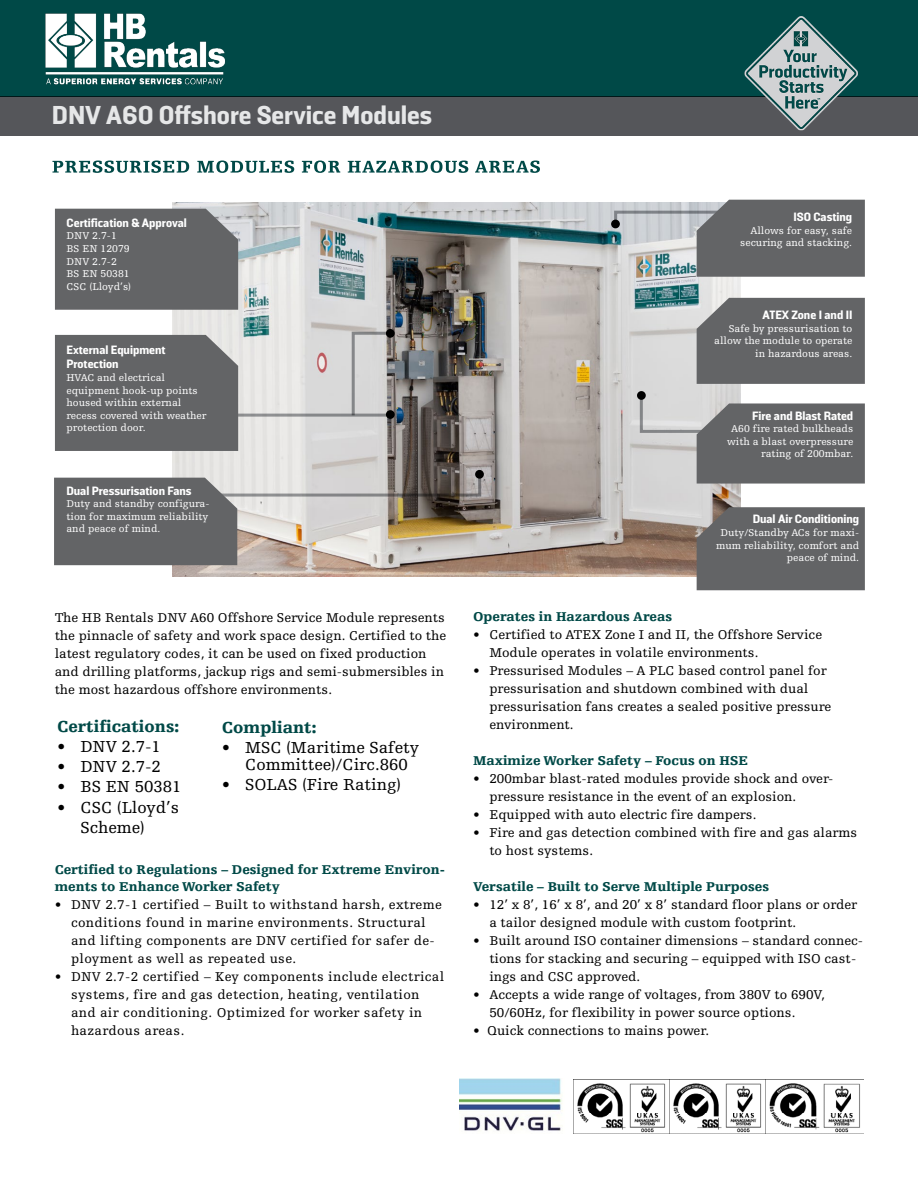
<style>
.page{position:relative;width:918px;height:1188px;background:#fff}
.page>*{position:absolute;margin:0;border:0;box-sizing:border-box;transform-origin:0 0}
.t1{font:900 25.8px "Solido";color:#e6e7e8}
.t2{font:16.8px/16.8px "Egyptienne F";color:#000}
.t3{font:900 16.8px "Egyptienne F";color:#004947}
.t4{font:13.5px/18px "Egyptienne F";color:#000}
.t5{font:13.5px/18px "Egyptienne F";letter-spacing:.025em;color:#000}
.t6{font:900 13.5px/18px "Egyptienne F";color:#004947}
.t7{font:900 12px/14.4px "Solido";color:#fff}
.t8{font:10.5px/12.6px "Egyptienne F";color:#fff;text-align:right}
</style>
<div class="page">
<div style="left:0;top:0;width:918px;height:97px;background:#004947"></div>
<div style="left:0;top:97px;width:918px;height:39px;background:#55565a"></div>
<img style="left:45px;top:13px;width:181px;height:72px">
<img style="left:738px;top:16px;width:132px;height:115px">
<img style="left:172px;top:203px;width:568px;height:373px">
<svg style="left:52px;top:161px;width:488px;height:12px"></svg>
<svg style="left:350px;top:330px;width:43px;height:84px;background:#c4c3c3"></svg>
<hr style="left:181px;top:414px;width:211px;height:3px;background:#9d9fa2">
<svg style="left:613px;top:200px;width:252px;height:77px;background:#85888a"></svg>
<div style="left:697px;top:298px;width:168px;height:86px;background:#636466"></div>
<svg style="left:638px;top:394px;width:227px;height:90px;background:#8e8e90"></svg>
<div style="left:55px;top:209px;width:183px;height:101px;background:#636466"></div>
<div style="left:55px;top:335px;width:183px;height:116px;background:#636466"></div>
<svg style="left:54px;top:473px;width:429px;height:92px;background:#999590"></svg>
<div style="left:386px;top:329px;width:9px;height:9px;background:#000;border-radius:50%"></div>
<div style="left:386px;top:410px;width:9px;height:9px;background:#000;border-radius:50%"></div>
<div style="left:475px;top:470px;width:9px;height:9px;background:#000;border-radius:50%"></div>
<div style="left:637px;top:391px;width:9px;height:9px;background:#000;border-radius:50%"></div>
<div style="left:611px;top:220px;width:9px;height:8px;background:#000;border-radius:50%"></div>
<div style="left:697px;top:507px;width:168px;height:83px;background:#636466"></div>
<img style="left:574px;top:1079px;width:290px;height:55px">
<img style="left:459px;top:1079px;width:104px;height:52px">
<h1 class="t1" style="left:52px;top:100px;width:382px">DNV A60 Offshore Service Modules</h1>
<p class="t7" style="left:67px;top:216px;width:122px">Certification &amp; Approval</p>
<p class="t8" style="left:67px;top:230px;width:66px;text-align:left">DNV 2.7-1<br>BS EN 12079<br>DNV 2.7-2<br>BS EN 50381<br>CSC (Lloyd’s)</p>
<p class="t7" style="left:66px;top:343px;width:101px">External Equipment<br>Protection</p>
<p class="t8" style="left:66px;top:371px;width:142px;text-align:left">HVAC and electrical equipment hook-up points housed within external recess covered with weather protection door.</p>
<p class="t7" style="left:66px;top:484px;width:127px">Dual Pressurisation Fans</p>
<p class="t8" style="left:66px;top:498px;width:145px;text-align:justify">Duty and standby configura&shy;tion for maximum reliability and peace of mind.</p>
<p class="t4" style="left:55px;top:608px;width:393px">The HB Rentals DNV A60 Offshore Service Module represents the pinnacle of safety and work space design. Certified to the latest regulatory codes, it can be used on fixed production and drilling platforms, jackup rigs and semi-submersibles in the most hazardous offshore environments.</p>
<p class="t3" style="left:57px;top:717px;width:123px">Certifications:</p>
<p class="t2" style="left:57px;top:738px;width:105px">• DNV 2.7-1</p>
<p class="t2" style="left:57px;top:758px;width:105px">• DNV 2.7-2</p>
<p class="t2" style="left:57px;top:779px;width:126px">• BS EN 50381</p>
<p class="t2" style="left:80px;top:797px;width:100px;line-height:20.2px;text-indent:-23px">• CSC (Lloyd’s<br>Scheme)</p>
<p class="t3" style="left:222px;top:718px;width:96px">Compliant:</p>
<p class="t2" style="left:245px;top:739px;width:176px;text-indent:-23px">• MSC (Maritime Safety<br>Committee)/Circ.860</p>
<p class="t2" style="left:222px;top:776px;width:181px">• SOLAS (Fire Rating)</p>
<p class="t6" style="left:55px;top:860px;width:392px">Certified to Regulations – Designed for Extreme Environ&shy;ments to Enhance Worker Safety</p>
<p class="t5" style="left:71px;top:896px;width:372px;text-indent:-16px">• DNV 2.7-1 certified – Built to withstand harsh, extreme conditions found in marine environments. Structural and lifting components are DNV certified for safer de&shy;ployment as well as repeated use.</p>
<p class="t5" style="left:71px;top:968px;width:375px;text-indent:-16px">• DNV 2.7-2 certified – Key components include electrical systems, fire and gas detection, heating, ventilation and air conditioning. Optimized for worker safety in hazardous areas.</p>
<p class="t7" style="left:793px;top:211px;width:60px">ISO Casting</p>
<p class="t8" style="left:740px;top:224px;width:114px">Allows for easy, safe securing and stacking.</p>
<p class="t7" style="left:763px;top:308px;width:91px">ATEX Zone I and II</p>
<p class="t8" style="left:714px;top:322px;width:140px">Safe by pressurisation to allow the module to operate in hazardous areas.</p>
<p class="t7" style="left:752px;top:409px;width:103px">Fire and Blast Rated</p>
<p class="t8" style="left:727px;top:423px;width:128px">A60 fire rated bulkheads with a blast overpressure rating of 200mbar.</p>
<p class="t7" style="left:753px;top:513px;width:108px">Dual Air Conditioning</p>
<p class="t8" style="left:716px;top:526px;width:144px">Duty/Standby ACs for maxi&shy;mum reliability, comfort and peace of mind.</p>
<p class="t6" style="left:473px;top:608px;width:201px">Operates in Hazardous Areas</p>
<p class="t4" style="left:489px;top:626px;width:334px;text-indent:-16px">• Certified to ATEX Zone I and II, the Offshore Service<br>Module operates in volatile environments.</p>
<p class="t4" style="left:489px;top:662px;width:343px;text-indent:-16px">• Pressurised Modules – A PLC based control panel for pressurisation and shutdown combined with dual pressurisation fans creates a sealed positive pressure environment.</p>
<p class="t6" style="left:473px;top:752px;width:277px">Maximize Worker Safety – Focus on HSE</p>
<p class="t4" style="left:489px;top:770px;width:346px;text-indent:-16px">• 200mbar blast-rated modules provide shock and over&shy;pressure resistance in the event of an explosion.</p>
<p class="t4" style="left:473px;top:806px;width:285px">• Equipped with auto electric fire dampers.</p>
<p class="t4" style="left:489px;top:824px;width:370px;text-indent:-16px">• Fire and gas detection combined with fire and gas alarms to host systems.</p>
<p class="t6" style="left:473px;top:878px;width:298px">Versatile – Built to Serve Multiple Purposes</p>
<p class="t4" style="left:489px;top:896px;width:369px;text-indent:-16px">• 12’ x 8’, 16’ x 8’, and 20’ x 8’ standard floor plans or order a tailor designed module with custom footprint.</p>
<p class="t4" style="left:489px;top:932px;width:375px;text-indent:-16px">• Built around ISO container dimensions – standard connec&shy;tions for stacking and securing – equipped with ISO cast&shy;ings and CSC approved.</p>
<p class="t4" style="left:489px;top:986px;width:337px;text-indent:-16px">• Accepts a wide range of voltages, from 380V to 690V,<br>50/60Hz, for flexibility in power source options.</p>
<p class="t4" style="left:473px;top:1022px;width:238px">• Quick connections to mains power.</p>
</div>
